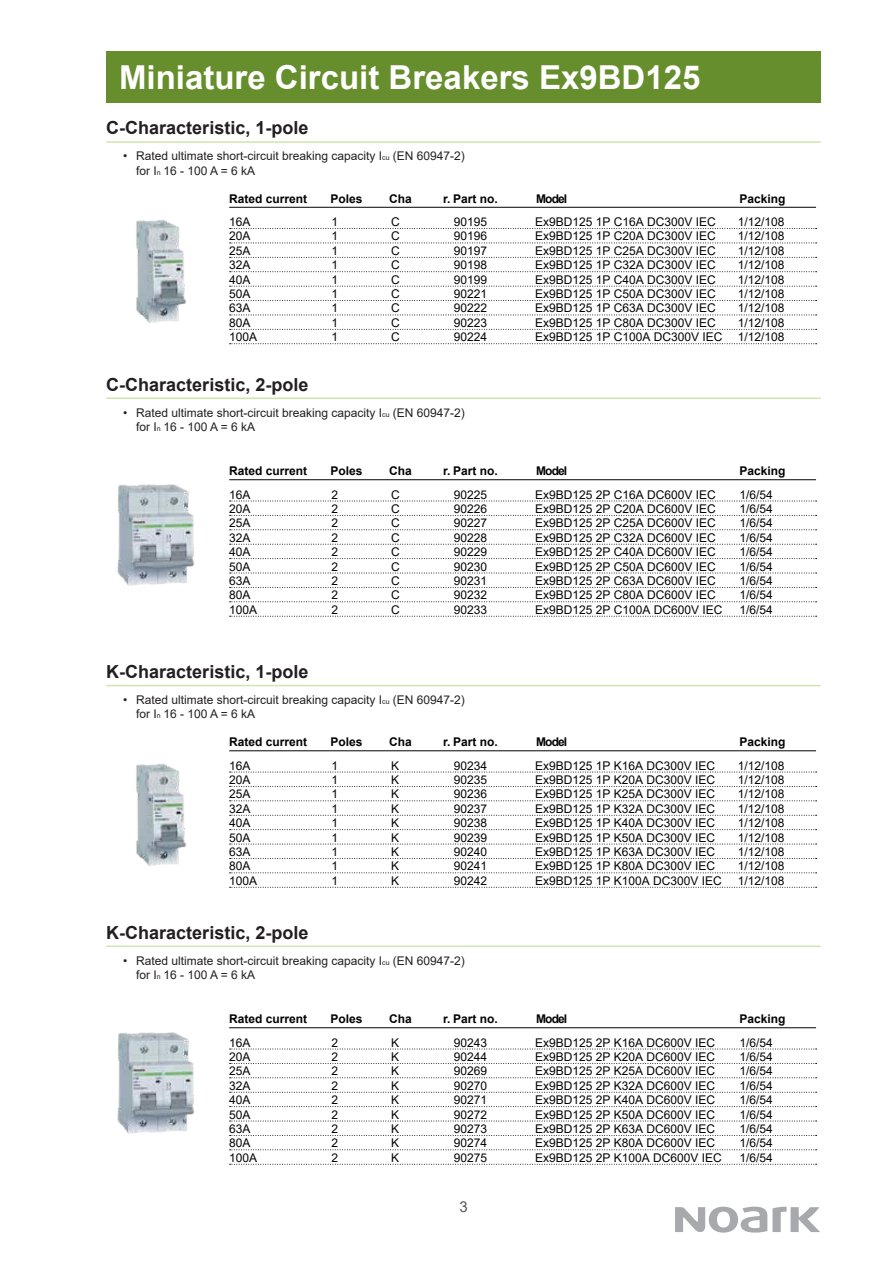
<style>
.page{position:relative;width:893px;height:1263px;background:#fff}
.page>*{position:absolute;margin:0;border:0;box-sizing:border-box;transform-origin:0 0}
.t1{font:700 33px "Arial";color:#fff}
.t2{font:700 18px "Arial";color:#231f20}
.t3{font:15px "Arial";color:#57585a}
.t4{font:12px/14.4px "Arial";color:#030303;text-align:justify}
.t5{font:12px/14.4px "Arial";color:#231f20}
.t6{font:700 12px "Arial";color:#030303}
.s1{font-size:7.05px}
</style>
<div class="page">
<svg style="left:675px;top:1206px;width:145px;height:26px"></svg>
<div style="left:106px;top:51px;width:715px;height:51px;background:#668e2c"></div>
<hr style="left:106px;top:141px;width:715px;height:2px;background:#cfe4ae">
<hr style="left:106px;top:398px;width:715px;height:1px;background:#cfe4ae">
<img style="left:136px;top:220px;width:50px;height:103px">
<img style="left:117px;top:484px;width:77px;height:102px">
<svg style="left:230px;top:228px;width:587px;height:1px"></svg>
<svg style="left:230px;top:243px;width:587px;height:1px"></svg>
<svg style="left:230px;top:257px;width:587px;height:1px"></svg>
<svg style="left:230px;top:271px;width:587px;height:1px"></svg>
<svg style="left:230px;top:286px;width:587px;height:1px"></svg>
<svg style="left:230px;top:300px;width:587px;height:1px"></svg>
<svg style="left:230px;top:315px;width:587px;height:1px"></svg>
<svg style="left:230px;top:329px;width:587px;height:1px"></svg>
<svg style="left:230px;top:343px;width:587px;height:1px"></svg>
<hr style="left:229px;top:207px;width:587px;height:1px;background:#030303">
<svg style="left:230px;top:501px;width:587px;height:1px"></svg>
<svg style="left:230px;top:515px;width:587px;height:1px"></svg>
<svg style="left:230px;top:529px;width:587px;height:1px"></svg>
<svg style="left:230px;top:544px;width:587px;height:1px"></svg>
<svg style="left:230px;top:558px;width:587px;height:1px"></svg>
<svg style="left:230px;top:573px;width:587px;height:1px"></svg>
<svg style="left:230px;top:587px;width:587px;height:1px"></svg>
<svg style="left:230px;top:601px;width:587px;height:1px"></svg>
<svg style="left:230px;top:616px;width:587px;height:1px"></svg>
<hr style="left:229px;top:479px;width:587px;height:1px;background:#030303">
<hr style="left:106px;top:685px;width:715px;height:1px;background:#cfe4ae">
<hr style="left:106px;top:945px;width:715px;height:2px;background:#cfe4ae">
<img style="left:136px;top:764px;width:50px;height:102px">
<img style="left:117px;top:1032px;width:77px;height:102px">
<svg style="left:230px;top:772px;width:587px;height:1px"></svg>
<svg style="left:230px;top:786px;width:587px;height:1px"></svg>
<svg style="left:230px;top:800px;width:587px;height:1px"></svg>
<svg style="left:230px;top:815px;width:587px;height:1px"></svg>
<svg style="left:230px;top:829px;width:587px;height:1px"></svg>
<svg style="left:230px;top:844px;width:587px;height:1px"></svg>
<svg style="left:230px;top:858px;width:587px;height:1px"></svg>
<svg style="left:230px;top:872px;width:587px;height:1px"></svg>
<svg style="left:230px;top:887px;width:587px;height:1px"></svg>
<hr style="left:229px;top:750px;width:587px;height:1px;background:#030303">
<svg style="left:230px;top:1049px;width:587px;height:1px"></svg>
<svg style="left:230px;top:1063px;width:587px;height:1px"></svg>
<svg style="left:230px;top:1077px;width:587px;height:1px"></svg>
<svg style="left:230px;top:1092px;width:587px;height:1px"></svg>
<svg style="left:230px;top:1106px;width:587px;height:1px"></svg>
<svg style="left:230px;top:1121px;width:587px;height:1px"></svg>
<svg style="left:230px;top:1135px;width:587px;height:1px"></svg>
<svg style="left:230px;top:1149px;width:587px;height:1px"></svg>
<svg style="left:230px;top:1164px;width:587px;height:1px"></svg>
<hr style="left:229px;top:1027px;width:587px;height:1px;background:#030303">
<h1 class="t1" style="left:119px;top:54px;width:583px">Miniature Circuit Breakers Ex9BD125</h1>
<h2 class="t2" style="left:106px;top:115px;width:204px">C-Characteristic, 1-pole</h2>
<p class="t5" style="left:136px;top:149px;width:330px;text-indent:-13px">• Rated ultimate short-circuit breaking capacity I<span class="s1">cu</span> (EN 60947-2) for I<span class="s1">n</span> 16 - 100 A = 6 kA</p>
<p class="t6" style="left:229px;top:190px;width:80px">Rated current</p>
<p class="t6" style="left:331px;top:190px;width:34px">Poles</p>
<p class="t6" style="left:389px;top:190px;width:24px">Cha</p>
<p class="t6" style="left:443px;top:190px;width:56px">r. Part no.</p>
<p class="t6" style="left:536px;top:190px;width:33px">Model</p>
<p class="t6" style="left:739px;top:190px;width:48px">Packing</p>
<p class="t4" style="left:535px;top:215px;width:189px;text-align:left">Ex9BD125 1P C16A DC300V IEC<br>Ex9BD125 1P C20A DC300V IEC<br>Ex9BD125 1P C25A DC300V IEC<br>Ex9BD125 1P C32A DC300V IEC<br>Ex9BD125 1P C40A DC300V IEC<br>Ex9BD125 1P C50A DC300V IEC<br>Ex9BD125 1P C63A DC300V IEC<br>Ex9BD125 1P C80A DC300V IEC<br>Ex9BD125 1P C100A DC300V IEC</p>
<p class="t4" style="left:229px;top:215px;width:30px;text-align:left">16A<br>20A<br>25A<br>32A<br>40A<br>50A<br>63A<br>80A<br>100A</p>
<p class="t4" style="left:331px;top:215px;width:8px">1<br>1<br>1<br>1<br>1<br>1<br>1<br>1<br>1</p>
<p class="t4" style="left:391px;top:215px;width:10px">C C C C C C C C C</p>
<p class="t4" style="left:454px;top:215px;width:35px">90195<br>90196<br>90197<br>90198<br>90199<br>90221<br>90222<br>90223<br>90224</p>
<p class="t4" style="left:738px;top:215px;width:48px">1/12/108<br>1/12/108<br>1/12/108<br>1/12/108<br>1/12/108<br>1/12/108<br>1/12/108<br>1/12/108<br>1/12/108</p>
<h2 class="t2" style="left:106px;top:372px;width:204px">C-Characteristic, 2-pole</h2>
<p class="t5" style="left:136px;top:405px;width:330px;text-indent:-13px">• Rated ultimate short-circuit breaking capacity I<span class="s1">cu</span> (EN 60947-2) for I<span class="s1">n</span> 16 - 100 A = 6 kA</p>
<p class="t6" style="left:229px;top:462px;width:80px">Rated current</p>
<p class="t6" style="left:331px;top:462px;width:34px">Poles</p>
<p class="t6" style="left:389px;top:462px;width:24px">Cha</p>
<p class="t6" style="left:443px;top:462px;width:56px">r. Part no.</p>
<p class="t6" style="left:536px;top:462px;width:33px">Model</p>
<p class="t6" style="left:739px;top:462px;width:48px">Packing</p>
<p class="t4" style="left:229px;top:487px;width:30px;text-align:left">16A<br>20A<br>25A<br>32A<br>40A<br>50A<br>63A<br>80A<br>100A</p>
<p class="t4" style="left:331px;top:487px;width:8px">2<br>2<br>2<br>2<br>2<br>2<br>2<br>2<br>2</p>
<p class="t4" style="left:391px;top:487px;width:10px">C C C C C C C C C</p>
<p class="t4" style="left:454px;top:487px;width:35px">90225<br>90226<br>90227<br>90228<br>90229<br>90230<br>90231<br>90232<br>90233</p>
<p class="t4" style="left:739px;top:487px;width:35px">1/6/54<br>1/6/54<br>1/6/54<br>1/6/54<br>1/6/54<br>1/6/54<br>1/6/54<br>1/6/54<br>1/6/54</p>
<p class="t4" style="left:535px;top:487px;width:189px;text-align:left">Ex9BD125 2P C16A DC600V IEC<br>Ex9BD125 2P C20A DC600V IEC<br>Ex9BD125 2P C25A DC600V IEC<br>Ex9BD125 2P C32A DC600V IEC<br>Ex9BD125 2P C40A DC600V IEC<br>Ex9BD125 2P C50A DC600V IEC<br>Ex9BD125 2P C63A DC600V IEC<br>Ex9BD125 2P C80A DC600V IEC<br>Ex9BD125 2P C100A DC600V IEC</p>
<h2 class="t2" style="left:106px;top:659px;width:204px">K-Characteristic, 1-pole</h2>
<p class="t5" style="left:136px;top:692px;width:330px;text-indent:-13px">• Rated ultimate short-circuit breaking capacity I<span class="s1">cu</span> (EN 60947-2) for I<span class="s1">n</span> 16 - 100 A = 6 kA</p>
<p class="t6" style="left:229px;top:733px;width:80px">Rated current</p>
<p class="t6" style="left:331px;top:733px;width:34px">Poles</p>
<p class="t6" style="left:389px;top:733px;width:24px">Cha</p>
<p class="t6" style="left:443px;top:733px;width:56px">r. Part no.</p>
<p class="t6" style="left:536px;top:733px;width:33px">Model</p>
<p class="t6" style="left:739px;top:733px;width:48px">Packing</p>
<p class="t4" style="left:229px;top:758px;width:30px;text-align:left">16A<br>20A<br>25A<br>32A<br>40A<br>50A<br>63A<br>80A<br>100A</p>
<p class="t4" style="left:331px;top:758px;width:8px">1<br>1<br>1<br>1<br>1<br>1<br>1<br>1<br>1</p>
<p class="t4" style="left:391px;top:758px;width:10px">K K K K K K K K K</p>
<p class="t4" style="left:454px;top:758px;width:35px">90234<br>90235<br>90236<br>90237<br>90238<br>90239<br>90240<br>90241<br>90242</p>
<p class="t4" style="left:738px;top:758px;width:48px">1/12/108<br>1/12/108<br>1/12/108<br>1/12/108<br>1/12/108<br>1/12/108<br>1/12/108<br>1/12/108<br>1/12/108</p>
<p class="t4" style="left:535px;top:758px;width:188px;text-align:left">Ex9BD125 1P K16A DC300V IEC<br>Ex9BD125 1P K20A DC300V IEC<br>Ex9BD125 1P K25A DC300V IEC<br>Ex9BD125 1P K32A DC300V IEC<br>Ex9BD125 1P K40A DC300V IEC<br>Ex9BD125 1P K50A DC300V IEC<br>Ex9BD125 1P K63A DC300V IEC<br>Ex9BD125 1P K80A DC300V IEC<br>Ex9BD125 1P K100A DC300V IEC</p>
<h2 class="t2" style="left:106px;top:919px;width:204px">K-Characteristic, 2-pole</h2>
<p class="t5" style="left:136px;top:953px;width:330px;text-indent:-13px">• Rated ultimate short-circuit breaking capacity I<span class="s1">cu</span> (EN 60947-2) for I<span class="s1">n</span> 16 - 100 A = 6 kA</p>
<p class="t6" style="left:229px;top:1010px;width:80px">Rated current</p>
<p class="t6" style="left:331px;top:1010px;width:34px">Poles</p>
<p class="t6" style="left:389px;top:1010px;width:24px">Cha</p>
<p class="t6" style="left:443px;top:1010px;width:56px">r. Part no.</p>
<p class="t6" style="left:536px;top:1010px;width:33px">Model</p>
<p class="t6" style="left:739px;top:1010px;width:48px">Packing</p>
<p class="t4" style="left:535px;top:1035px;width:188px;text-align:left">Ex9BD125 2P K16A DC600V IEC<br>Ex9BD125 2P K20A DC600V IEC<br>Ex9BD125 2P K25A DC600V IEC<br>Ex9BD125 2P K32A DC600V IEC<br>Ex9BD125 2P K40A DC600V IEC<br>Ex9BD125 2P K50A DC600V IEC<br>Ex9BD125 2P K63A DC600V IEC<br>Ex9BD125 2P K80A DC600V IEC<br>Ex9BD125 2P K100A DC600V IEC</p>
<p class="t4" style="left:229px;top:1035px;width:30px;text-align:left">16A<br>20A<br>25A<br>32A<br>40A<br>50A<br>63A<br>80A<br>100A</p>
<p class="t4" style="left:331px;top:1035px;width:8px">2<br>2<br>2<br>2<br>2<br>2<br>2<br>2<br>2</p>
<p class="t4" style="left:391px;top:1035px;width:10px">K K K K K K K K K</p>
<p class="t4" style="left:454px;top:1035px;width:35px">90243<br>90244<br>90269<br>90270<br>90271<br>90272<br>90273<br>90274<br>90275</p>
<p class="t4" style="left:739px;top:1035px;width:35px">1/6/54<br>1/6/54<br>1/6/54<br>1/6/54<br>1/6/54<br>1/6/54<br>1/6/54<br>1/6/54<br>1/6/54</p>
<p class="t3" style="left:459px;top:1197px;width:10px">3</p>
</div>
